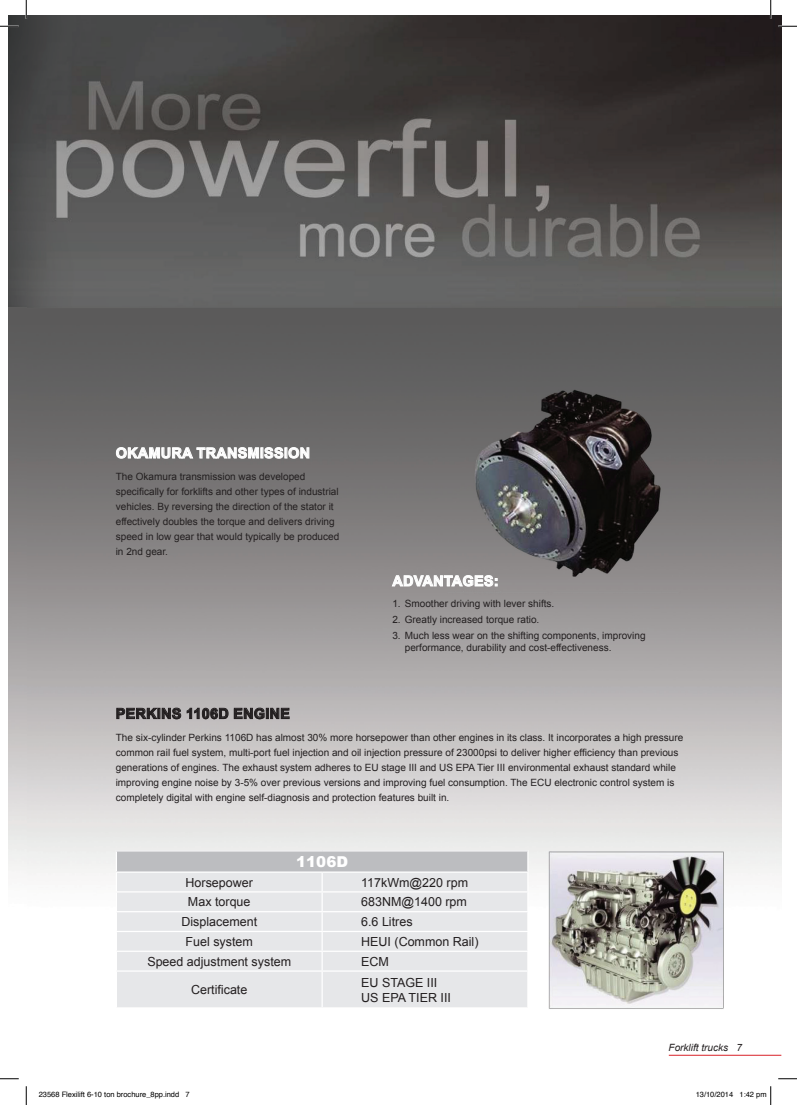
<style>
.page{position:relative;width:797px;height:1105px;background:#fff}
.page>*{position:absolute;margin:0;border:0;box-sizing:border-box;transform-origin:0 0}
.t1{font:900 15px "Arial";color:#fff}
.t2{font:700 14.38px "Arial";letter-spacing:.02em;color:#fff}
.t3{font:700 14.38px "Arial";letter-spacing:.02em;color:#231f20}
.t4{font:12.5px/15px "Arial";color:#231f20}
.t5{font:10px/15px "Arial";color:#231f20}
.t6{font:italic 10px "Arial";color:#231f20}
.t7{font:7.5px "Helvetica";color:#000}
</style>
<div class="page">
<img style="left:26px;top:16px;width:755px;height:1073px">
<hr style="left:668px;top:1055px;width:113px;height:1px;background:#d92128">
<img style="left:9px;top:16px;width:17px;height:1064px">
<svg style="left:116px;top:446px;width:193px;height:13px;background:#a8a7a7"></svg>
<svg style="left:116px;top:708px;width:65px;height:11px"></svg>
<svg style="left:187px;top:708px;width:41px;height:11px"></svg>
<svg style="left:234px;top:708px;width:56px;height:11px"></svg>
<svg style="left:391px;top:575px;width:106px;height:12px"></svg>
<div style="left:116px;top:851px;width:412px;height:21px;background:#bcbdc0"></div>
<div style="left:117px;top:873px;width:410px;height:134px;background:#e6e7e9"></div>
<hr style="left:116px;top:850px;width:206px;height:1px;background:#fff">
<hr style="left:322px;top:850px;width:206px;height:1px;background:#fff">
<hr style="left:116px;top:871px;width:206px;height:2px;background:#fff">
<hr style="left:322px;top:871px;width:206px;height:2px;background:#fff">
<hr style="left:116px;top:891px;width:206px;height:1px;background:#fff">
<hr style="left:322px;top:891px;width:206px;height:1px;background:#fff">
<hr style="left:116px;top:911px;width:206px;height:1px;background:#fff">
<hr style="left:322px;top:911px;width:206px;height:1px;background:#fff">
<hr style="left:116px;top:931px;width:206px;height:1px;background:#fff">
<hr style="left:322px;top:931px;width:206px;height:1px;background:#fff">
<hr style="left:116px;top:951px;width:206px;height:1px;background:#fff">
<svg style="left:116px;top:851px;width:1px;height:119px"></svg>
<hr style="left:322px;top:951px;width:206px;height:1px;background:#fff">
<svg style="left:321px;top:873px;width:2px;height:97px"></svg>
<svg style="left:527px;top:851px;width:1px;height:119px"></svg>
<hr style="left:116px;top:970px;width:206px;height:2px;background:#fff">
<hr style="left:116px;top:972px;width:1px;height:35px;background:#fff">
<hr style="left:322px;top:970px;width:206px;height:2px;background:#fff">
<hr style="left:321px;top:972px;width:2px;height:35px;background:#fff">
<hr style="left:527px;top:972px;width:1px;height:35px;background:#fff">
<hr style="left:116px;top:1007px;width:206px;height:1px;background:#fff">
<hr style="left:322px;top:1007px;width:206px;height:1px;background:#fff">
<svg style="left:0;top:25px;width:19px;height:2px"></svg>
<svg style="left:778px;top:25px;width:19px;height:2px"></svg>
<svg style="left:0;top:1078px;width:19px;height:1px"></svg>
<svg style="left:778px;top:1078px;width:19px;height:1px"></svg>
<svg style="left:25px;top:0;width:2px;height:19px"></svg>
<svg style="left:25px;top:1086px;width:2px;height:19px"></svg>
<svg style="left:770px;top:0;width:1px;height:19px"></svg>
<svg style="left:739px;top:1086px;width:32px;height:19px"></svg>
<h2 class="t2" style="left:116px;top:443px;width:196px">OKAMURA TRANSMISSION</h2>
<p class="t5" style="left:116px;top:469px;width:225px">The Okamura transmission was developed specifically for forklifts and other types of industrial vehicles. By reversing the direction of the stator it effectively doubles the torque and delivers driving speed in low gear that would typically be produced in 2nd gear.</p>
<h2 class="t2" style="left:392px;top:571px;width:108px">ADVANTAGES:</h2>
<p class="t5" style="left:392px;top:596px;width:163px">1. Smoother driving with lever shifts.</p>
<p class="t5" style="left:392px;top:612px;width:148px">2. Greatly increased torque ratio.</p>
<p class="t5" style="left:405px;top:629px;width:242px;line-height:12.5px;text-indent:-12px">3. Much less wear on the shifting components, improving performance, durability and cost-effectiveness.</p>
<h2 class="t3" style="left:116px;top:704px;width:176px">PERKINS 1106D ENGINE</h2>
<p class="t5" style="left:116px;top:730px;width:569px">The six-cylinder Perkins 1106D has almost 30% more horsepower than other engines in its class. It incorporates a high pressure common rail fuel system, multi-port fuel injection and oil injection pressure of 23000psi to deliver higher efficiency than previous generations of engines. The exhaust system adheres to EU stage III and US EPA Tier III environmental exhaust standard while improving engine noise by 3-5% over previous versions and improving fuel consumption. The ECU electronic control system is completely digital with engine self-diagnosis and protection features built in.</p>
<h1 class="t1" style="left:296px;top:851px;width:53px">1106D</h1>
<p class="t4" style="left:185px;top:875px;width:69px">Horsepower</p>
<p class="t4" style="left:361px;top:875px;width:108px">117kWm@220 rpm</p>
<p class="t4" style="left:188px;top:894px;width:64px">Max torque</p>
<p class="t4" style="left:361px;top:894px;width:107px">683NM@1400 rpm</p>
<p class="t4" style="left:181px;top:914px;width:77px">Displacement</p>
<p class="t4" style="left:361px;top:914px;width:53px">6.6 Litres</p>
<p class="t4" style="left:185px;top:934px;width:69px">Fuel system</p>
<p class="t4" style="left:361px;top:934px;width:119px">HEUI (Common Rail)</p>
<p class="t4" style="left:147px;top:954px;width:145px">Speed adjustment system</p>
<p class="t4" style="left:361px;top:954px;width:29px">ECM</p>
<p class="t4" style="left:191px;top:982px;width:58px">Certificate</p>
<p class="t4" style="left:361px;top:975px;width:91px">EU STAGE III<br>US EPA TIER III</p>
<p class="t6" style="left:668px;top:1041px;width:75px">Forklift trucks 7</p>
<p class="t7" style="left:39px;top:1089px;width:152px">23568 Flexilift 6-10 ton brochure_8pp.indd 7</p>
<p class="t7" style="left:695px;top:1089px;width:72px">13/10/2014 1:42 pm</p>
</div>
